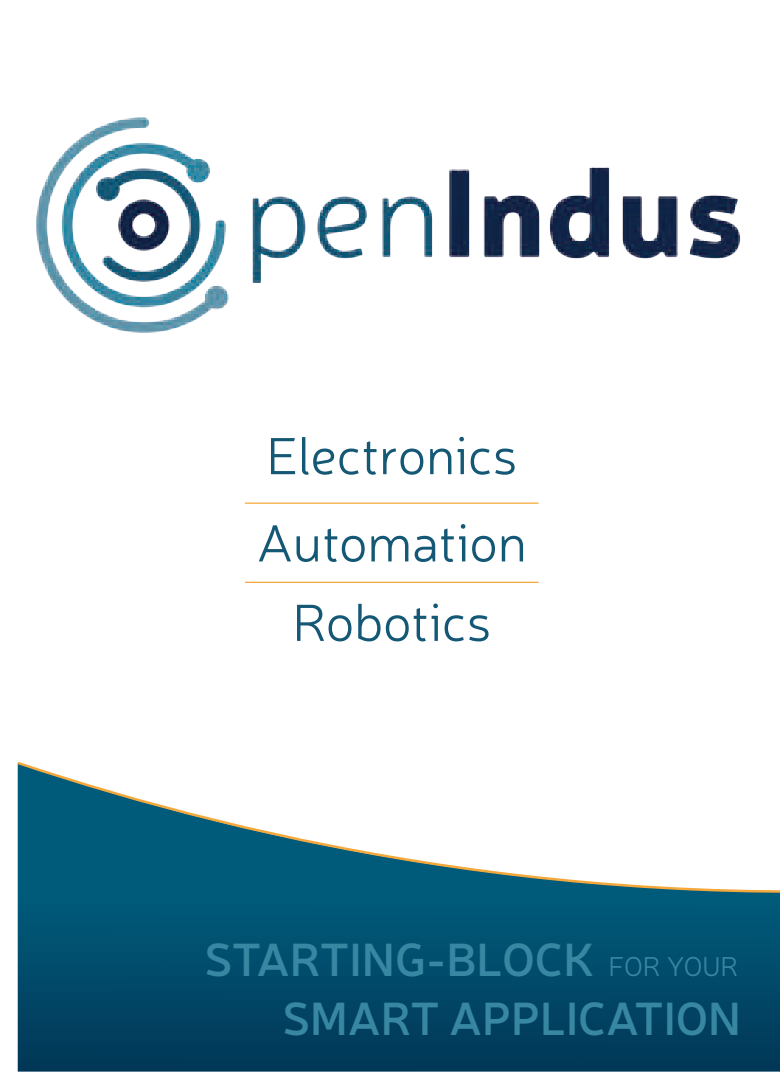
<style>
.page{position:relative;width:780px;height:1088px;background:#fff}
.page>*{position:absolute;margin:0;border:0;box-sizing:border-box;transform-origin:0 0}
.t1{font:300 52.5px "Neris";color:#145876}
.t2{font:600 46.25px/58.6px "Neris";color:#3887a2}
.t3{font:300 27.5px "Neris";color:#3887a2}
</style>
<div class="page">
<svg style="left:18px;top:923px;width:762px;height:148px;background:#014665"></svg>
<img style="left:36px;top:117px;width:705px;height:216px">
<svg style="left:244px;top:826px;width:536px;height:97px"></svg>
<hr style="left:245px;top:502px;width:293px;height:2px;background:#f4a83b">
<hr style="left:245px;top:582px;width:293px;height:1px;background:#f4a83b">
<img style="left:17px;top:761px;width:227px;height:308px">
<p class="t1" style="left:266px;top:422px;width:252px">Electronics</p>
<p class="t1" style="left:257px;top:510px;width:272px">Automation</p>
<p class="t1" style="left:292px;top:589px;width:200px">Robotics</p>
<p class="t2" style="left:282px;top:928px;width:460px;text-indent:-78px">STARTING-BLOCK<br>SMART APPLICATION</p>
<p class="t3" style="left:608px;top:949px;width:131px">FOR YOUR</p>
</div>
